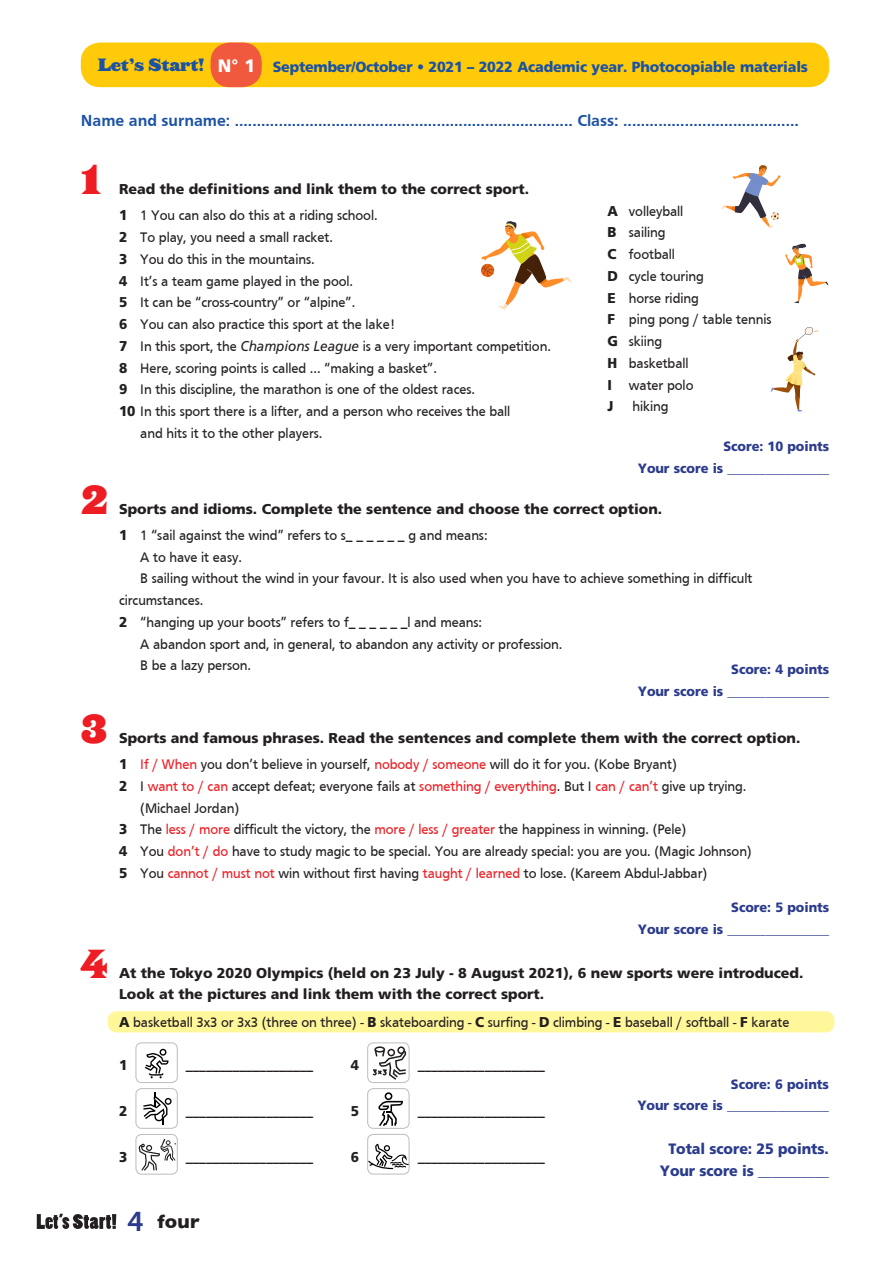
<style>
.page{position:relative;width:893px;height:1263px;background:#fff}
.page>*{position:absolute;margin:0;border:0;box-sizing:border-box;transform-origin:0 0}
.t1{font:37.5px "Saracen HTF Black";color:#ee1d23;scale:.95 1}
.t2{font:27px "Museo Sans 700";color:#2b3b8d}
.t3{font:700 19.5px "Gill Sans";color:#231f20}
.t4{font:700 16.5px "Frutiger";color:#1c52a4}
.t5{font:16.5px "Saracen HTF Black";letter-spacing:-.005em;color:#1c52a4}
.t6{font:900 15px/21.8px "Frutiger";letter-spacing:-.005em;color:#2b3b8d;text-align:center;scale:.95 1}
.t7{font:900 14.7px "Frutiger";letter-spacing:-.015em;color:#1c52a4}
.t8{font:14.25px/21.8px "Frutiger";letter-spacing:-.005em;color:#231f20;scale:.95 1}
.t9{font:900 14.25px/26px "Frutiger";color:#231f20}
.t10{font:900 14.25px "Frutiger";color:#231f20;scale:.95 1}
.t11{font:900 13.5px/21.8px "Frutiger";letter-spacing:-.005em;color:#2b3b8d;text-align:right;scale:.95 1}
.s1{font-size:18px;color:#fff}
.s2{font-weight:400}
.s3{font-weight:900}
.s4{font-family:"Frutiger LT Std";font-style:italic}
.s5{font-weight:400;color:#ee1d23}
.s6{color:#ee1d23}
</style>
<div class="page">
<div style="left:108px;top:1011px;width:726px;height:21px;background:#fff79a;border-radius:9px"></div>
<svg style="left:137px;top:1044px;width:39px;height:37px"></svg>
<div style="left:135px;top:1042px;width:43px;height:41px;border:1px solid #bcbdc0;border-radius:6px"></div>
<svg style="left:369px;top:1044px;width:39px;height:37px"></svg>
<div style="left:367px;top:1042px;width:43px;height:41px;border:1px solid #bcbdc0;border-radius:6px"></div>
<svg style="left:137px;top:1090px;width:39px;height:37px"></svg>
<div style="left:135px;top:1088px;width:43px;height:41px;border:1px solid #bcbdc0;border-radius:6px"></div>
<svg style="left:378px;top:1090px;width:29px;height:37px"></svg>
<div style="left:367px;top:1088px;width:43px;height:41px;border:1px solid #bcbdc0;border-radius:6px"></div>
<svg style="left:137px;top:1136px;width:39px;height:37px"></svg>
<div style="left:135px;top:1134px;width:43px;height:41px;border:1px solid #bcbdc0;border-radius:6px"></div>
<svg style="left:369px;top:1136px;width:39px;height:36px"></svg>
<div style="left:367px;top:1134px;width:43px;height:40px;border:1px solid #bcbdc0;border-radius:6px"></div>
<div style="left:81px;top:43px;width:748px;height:44px;background:#feca0a;border-radius:20px"></div>
<div style="left:211px;top:43px;width:51px;height:44px;background:#f0593e;border-radius:20px"></div>
<svg style="left:37px;top:1214px;width:79px;height:15px"></svg>
<svg style="left:770px;top:327px;width:49px;height:85px"></svg>
<svg style="left:481px;top:221px;width:91px;height:89px"></svg>
<svg style="left:785px;top:244px;width:44px;height:59px"></svg>
<svg style="left:721px;top:165px;width:59px;height:63px"></svg>
<p class="t5" style="left:98px;top:53px;width:108px">Let’s Start!</p>
<p class="t7" style="left:218px;top:58px;width:592px"><span class="s1">N° 1</span> September/October • 2021 – 2022 Academic year. Photocopiable materials</p>
<p class="t4" style="left:81px;top:111px;width:719px">Name and surname: ............................................................................. Class: ........................................</p>
<h1 class="t1" style="left:81px;top:155px;width:23px">1</h1>
<h1 class="t1" style="left:81px;top:474px;width:31px">2</h1>
<h1 class="t1" style="left:81px;top:703px;width:29px">3</h1>
<h1 class="t1" style="left:81px;top:938px;width:30px">4</h1>
<p class="t9" style="left:119px;top:176px;width:412px">Read the definitions and link them to the correct sport.<br>1 <span class="s2">1 You can also do this at a riding school.</span></p>
<p class="t8" style="left:119px;top:226px;width:227px"><span class="s3">2</span> To play, you need a small racket.</p>
<p class="t8" style="left:119px;top:248px;width:207px"><span class="s3">3</span> You do this in the mountains.</p>
<p class="t8" style="left:119px;top:270px;width:248px"><span class="s3">4</span> It’s a team game played in the pool.</p>
<p class="t8" style="left:119px;top:292px;width:250px"><span class="s3">5</span> It can be “cross-country” or “alpine”.</p>
<p class="t8" style="left:119px;top:313px;width:292px"><span class="s3">6</span> You can also practice this sport at the lake!</p>
<p class="t8" style="left:119px;top:335px;width:456px"><span class="s3">7</span> In this sport, the <span class="s4">Champions League</span> is a very important competition.</p>
<p class="t8" style="left:119px;top:357px;width:336px"><span class="s3">8</span> Here, scoring points is called ... “making a basket”.</p>
<p class="t8" style="left:119px;top:379px;width:376px"><span class="s3">9</span> In this discipline, the marathon is one of the oldest races.</p>
<p class="t8" style="left:119px;top:400px;width:413px"><span class="s3">10</span> In this sport there is a lifter, and a person who receives the ball</p>
<p class="t8" style="left:140px;top:422px;width:193px">and hits it to the other players.</p>
<p class="t8" style="left:608px;top:200px;width:174px"><span class="s3">A</span> volleyball<br><span class="s3">B</span> sailing<br><span class="s3">C</span> football<br><span class="s3">D</span> cycle touring<br><span class="s3">E</span> horse riding<br><span class="s3">F</span> ping pong / table tennis<br><span class="s3">G</span> skiing<br><span class="s3">H</span> basketball<br><span class="s3">I</span> water polo<br><span class="s3">J</span></p>
<p class="t8" style="left:633px;top:395px;width:39px">hiking</p>
<p class="t11" style="left:638px;top:435px;width:203px">Score: 10 points<br>Your score is ________________</p>
<p class="t9" style="left:119px;top:495px;width:545px">Sports and idioms. Complete the sentence and choose the correct option.<br>1 <span class="s2">1 “sail against the wind” refers to s_ _ _ _ _ _ g and means:</span></p>
<p class="t8" style="left:140px;top:546px;width:109px">A to have it easy.</p>
<p class="t8" style="left:140px;top:567px;width:646px">B sailing without the wind in your favour. It is also used when you have to achieve something in difficult</p>
<p class="t8" style="left:119px;top:589px;width:90px">circumstances.</p>
<p class="t8" style="left:119px;top:611px;width:384px"><span class="s3">2</span> “hanging up your boots” refers to f_ _ _ _ _ _l and means:</p>
<p class="t8" style="left:140px;top:633px;width:446px">A abandon sport and, in general, to abandon any activity or profession.</p>
<p class="t8" style="left:140px;top:654px;width:118px">B be a lazy person.</p>
<p class="t11" style="left:638px;top:658px;width:203px">Score: 4 points<br>Your score is ________________</p>
<p class="t9" style="left:119px;top:725px;width:683px">Sports and famous phrases. Read the sentences and complete them with the correct option.<br>1 <span class="s5">If / When</span> <span class="s2">you don’t believe in yourself,</span> <span class="s5">nobody / someone</span> <span class="s2">will do it for you. (Kobe Bryant)</span></p>
<p class="t8" style="left:119px;top:775px;width:662px"><span class="s3">2</span> I <span class="s6">want to / can</span> accept defeat; everyone fails at <span class="s6">something / everything</span>. But I <span class="s6">can / can’t</span> give up trying.</p>
<p class="t8" style="left:140px;top:797px;width:106px">(Michael Jordan)</p>
<p class="t8" style="left:119px;top:818px;width:599px"><span class="s3">3</span> The <span class="s6">less / more</span> difficult the victory, the <span class="s6">more / less / greater</span> the happiness in winning. (Pele)</p>
<p class="t8" style="left:119px;top:840px;width:667px"><span class="s3">4</span> You <span class="s6">don’t / do</span> have to study magic to be special. You are already special: you are you. (Magic Johnson)</p>
<p class="t8" style="left:119px;top:862px;width:621px"><span class="s3">5</span> You <span class="s6">cannot / must not</span> win without first having <span class="s6">taught / learned</span> to lose. (Kareem Abdul-Jabbar)</p>
<p class="t11" style="left:638px;top:896px;width:203px">Score: 5 points<br>Your score is ________________</p>
<p class="t9" style="left:119px;top:961px;width:686px;line-height:21.8px">At the Tokyo 2020 Olympics (held on 23 July - 8 August 2021), 6 new sports were introduced.<br>Look at the pictures and link them with the correct sport.</p>
<p class="t8" style="left:119px;top:1011px;width:707px"><span class="s3">A</span> basketball 3x3 or 3x3 (three on three) - <span class="s3">B</span> skateboarding - <span class="s3">C</span> surfing - <span class="s3">D</span> climbing - <span class="s3">E</span> baseball / softball - <span class="s3">F</span> karate</p>
<p class="t10" style="left:119px;top:1056px;width:10px">1</p>
<p class="t8" style="left:186px;top:1054px;width:136px">___________________</p>
<p class="t10" style="left:351px;top:1056px;width:10px">4</p>
<p class="t8" style="left:418px;top:1054px;width:136px">___________________</p>
<p class="t10" style="left:119px;top:1102px;width:10px">2</p>
<p class="t10" style="left:119px;top:1148px;width:10px">3</p>
<p class="t8" style="left:186px;top:1100px;width:136px">___________________</p>
<p class="t8" style="left:186px;top:1146px;width:136px">___________________</p>
<p class="t10" style="left:351px;top:1102px;width:10px">5</p>
<p class="t10" style="left:351px;top:1148px;width:10px">6</p>
<p class="t8" style="left:418px;top:1100px;width:136px">___________________</p>
<p class="t8" style="left:418px;top:1146px;width:136px">___________________</p>
<p class="t11" style="left:637px;top:1073px;width:203px">Score: 6 points<br>Your score is ________________</p>
<p class="t6" style="left:660px;top:1137px;width:179px">Total score: 25 points.<br>Your score is __________</p>
<h2 class="t2" style="left:127px;top:1207px;width:18px">4</h2>
<h3 class="t3" style="left:157px;top:1206px;width:44px">four</h3>
</div>
